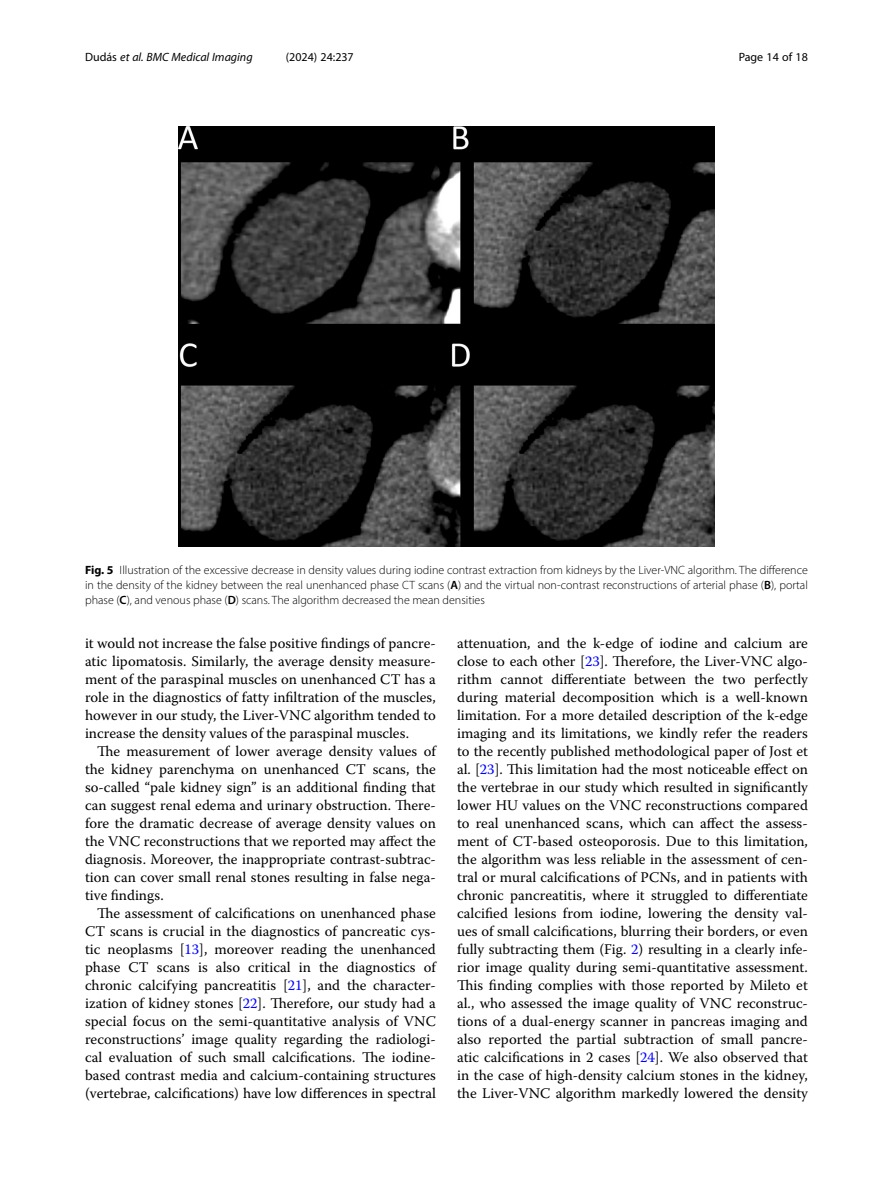
<style>
.page{position:relative;width:893px;height:1191px;background:#fff}
.page>*{position:absolute;margin:0;border:0;box-sizing:border-box;transform-origin:0 0}
.Body_Text_Indent{font:14.7px/18px "Warnock Pro";color:#000;text-align:justify}
.Figure_Caption{font:300 12px/15px "Myriad Pro";color:#000;text-align:justify}
.t1{font:italic 12px "Myriad Pro";color:#000}
.t2{font:12px "Myriad Pro";color:#000}
.s1{font-style:normal}
.s2{font-weight:700}
.s3{font-weight:600}
.s4{color:#00f}
</style>
<div class="page">
<img style="left:179px;top:126px;width:535px;height:420px">
<p class="t1" style="left:85px;top:50px;width:169px"><span class="s1">Dudás</span> et al. BMC Medical Imaging</p>
<p class="t2" style="left:286px;top:50px;width:70px">(2024) 24:237</p>
<p class="t2" style="left:739px;top:50px;width:71px">Page 14 of 18</p>
<p class="Figure_Caption" style="left:85px;top:562px;width:724px"><span class="s2">Fig. 5</span> Illustration of the excessive decrease in density values during iodine contrast extraction from kidneys by the Liver-VNC algorithm. The difference in the density of the kidney between the real unenhanced phase CT scans (<span class="s3">A</span>) and the virtual non-contrast reconstructions of arterial phase (<span class="s3">B</span>), portal phase (<span class="s3">C</span>), and venous phase (<span class="s3">D</span>) scans. The algorithm decreased the mean densities</p>
<p class="Body_Text_Indent" style="left:85px;top:634px;width:352px">it would not increase the false positive findings of pancre&shy;atic lipomatosis. Similarly, the average density measure&shy;ment of the paraspinal muscles on unenhanced CT has a role in the diagnostics of fatty infiltration of the muscles, however in our study, the Liver-VNC algorithm tended to increase the density values of the paraspinal muscles.</p>
<p class="Body_Text_Indent" style="left:85px;top:742px;width:352px;text-indent:12px">The measurement of lower average density values of the kidney parenchyma on unenhanced CT scans, the so-called “pale kidney sign” is an additional finding that can suggest renal edema and urinary obstruction. There&shy;fore the dramatic decrease of average density values on the VNC reconstructions that we reported may affect the diagnosis. Moreover, the inappropriate contrast-subtrac&shy;tion can cover small renal stones resulting in false nega&shy;tive findings.</p>
<p class="Body_Text_Indent" style="left:85px;top:904px;width:352px;text-indent:12px">The assessment of calcifications on unenhanced phase CT scans is crucial in the diagnostics of pancreatic cys&shy;tic neoplasms [<span class="s4">13</span>], moreover reading the unenhanced phase CT scans is also critical in the diagnostics of chronic calcifying pancreatitis [<span class="s4">21</span>], and the character&shy;ization of kidney stones [<span class="s4">22</span>]. Therefore, our study had a special focus on the semi-quantitative analysis of VNC reconstructions’ image quality regarding the radiologi&shy;cal evaluation of such small calcifications. The iodine&shy;based contrast media and calcium-containing structures (vertebrae, calcifications) have low differences in spectral</p>
<p class="Body_Text_Indent" style="left:457px;top:634px;width:352px">attenuation, and the k-edge of iodine and calcium are close to each other [<span class="s4">23</span>]. Therefore, the Liver-VNC algo&shy;rithm cannot differentiate between the two perfectly during material decomposition which is a well-known limitation. For a more detailed description of the k-edge imaging and its limitations, we kindly refer the readers to the recently published methodological paper of Jost et al. [<span class="s4">23</span>]. This limitation had the most noticeable effect on the vertebrae in our study which resulted in significantly lower HU values on the VNC reconstructions compared to real unenhanced scans, which can affect the assess&shy;ment of CT-based osteoporosis. Due to this limitation, the algorithm was less reliable in the assessment of cen&shy;tral or mural calcifications of PCNs, and in patients with chronic pancreatitis, where it struggled to differentiate calcified lesions from iodine, lowering the density val&shy;ues of small calcifications, blurring their borders, or even fully subtracting them (Fig. <span class="s4">2</span>) resulting in a clearly infe&shy;rior image quality during semi-quantitative assessment.<br>This finding complies with those reported by Mileto et al., who assessed the image quality of VNC reconstruc&shy;tions of a dual-energy scanner in pancreas imaging and also reported the partial subtraction of small pancre&shy;atic calcifications in 2 cases [<span class="s4">24</span>]. We also observed that in the case of high-density calcium stones in the kidney, the Liver-VNC algorithm markedly lowered the density</p>
</div>
